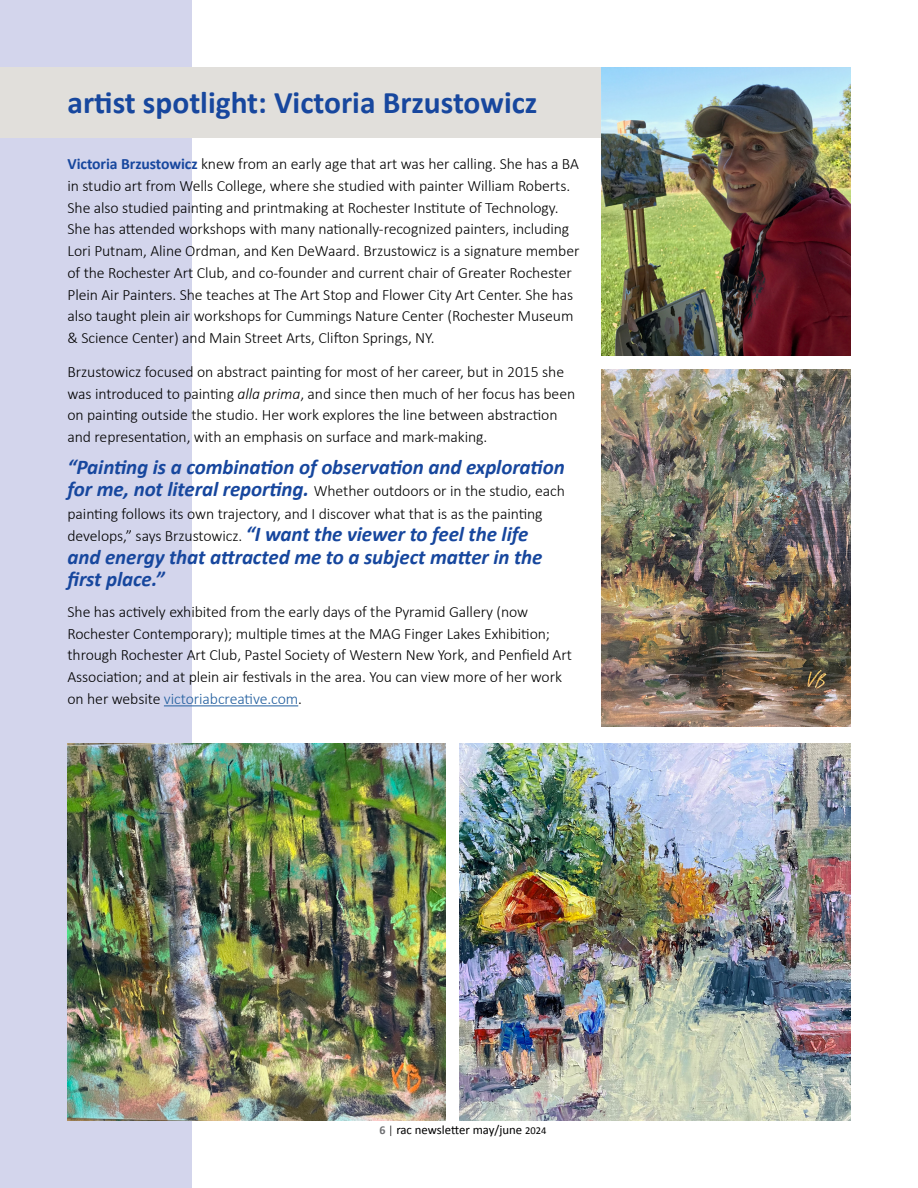
<style>
.page{position:relative;width:918px;height:1188px;background:#fff}
.page>*{position:absolute;margin:0;border:0;box-sizing:border-box;transform-origin:0 0}
.t1{font:700 31.5px "Calibri";color:#17479e}
.t2{font:italic 700 21px/22.5px "Calibri";letter-spacing:-.005em;color:#17479e}
.t3{font:300 15.75px/21.8px "Calibri";letter-spacing:-.005em;color:#000}
.t4{font:12.75px "Calibri";color:#000}
.s1{font-weight:700;color:#17479e}
.s2{font-style:italic}
.s3{font-weight:700;font-style:italic;font-size:21px;color:#17479e}
.s4{font-weight:300;font-style:normal;font-size:15.75px;color:#000}
.s5{color:#215e9e}
.s6{font-weight:700;font-size:12px;color:#6d6e71}
.s7{font-weight:300;font-size:12px}
.s8{font-size:10.5px}
</style>
<div class="page">
<div style="left:0;top:0;width:192px;height:1188px;background:#d3d5ec"></div>
<div style="left:0;top:68px;width:850px;height:70px;background:#e1dfdb"></div>
<hr style="left:164px;top:705px;width:134px;height:1px;background:#215e9e">
<img style="left:68px;top:743px;width:378px;height:377px">
<img style="left:602px;top:369px;width:248px;height:358px">
<img style="left:459px;top:743px;width:391px;height:377px">
<img style="left:602px;top:68px;width:248px;height:287px">
<h1 class="t1" style="left:68px;top:80px;width:471px">artist spotlight: Victoria Brzustowicz</h1>
<p class="t3" style="left:68px;top:153px;width:514px"><span class="s1">Victoria Brzustowicz</span> knew from an early age that art was her calling. She has a BA in studio art from Wells College, where she studied with painter William Roberts.<br>She also studied painting and printmaking at Rochester Institute of Technology.<br>She has attended workshops with many nationally-recognized painters, including Lori Putnam, Aline Ordman, and Ken DeWaard. Brzustowicz is a signature member of the Rochester Art Club, and co-founder and current chair of Greater Rochester Plein Air Painters. She teaches at The Art Stop and Flower City Art Center. She has also taught plein air workshops for Cummings Nature Center (Rochester Museum &amp; Science Center) and Main Street Arts, Clifton Springs, NY.</p>
<p class="t3" style="left:68px;top:361px;width:509px">Brzustowicz focused on abstract painting for most of her career, but in 2015 she was introduced to painting <span class="s2">alla prima</span>, and since then much of her focus has been on painting outside the studio. Her work explores the line between abstraction and representation, with an emphasis on surface and mark-making.</p>
<h2 class="t2" style="left:68px;top:455px;width:499px">“Painting is a combination of observation and exploration</h2>
<p class="t3" style="left:67px;top:480px;width:499px;line-height:22.5px"><span class="s3">for me, not literal reporting.</span> Whether outdoors or in the studio, each painting follows its own trajectory, and I discover what that is as the painting</p>
<h2 class="t2" style="left:67px;top:522px;width:477px"><span class="s4">develops,” says Brzustowicz.</span> “I want the viewer to feel the life and energy that attracted me to a subject matter in the first place.”</h2>
<p class="t3" style="left:68px;top:601px;width:506px">She has actively exhibited from the early days of the Pyramid Gallery (now Rochester Contemporary); multiple times at the MAG Finger Lakes Exhibition; through Rochester Art Club, Pastel Society of Western New York, and Penfield Art Association; and at plein air festivals in the area. You can view more of her work on her website <span class="s5">victoriabcreative.com</span>.</p>
<p class="t4" style="left:379px;top:1121px;width:169px"><span class="s6">6</span> <span class="s7">|</span> rac newsletter may/june <span class="s8">2024</span></p>
</div>
